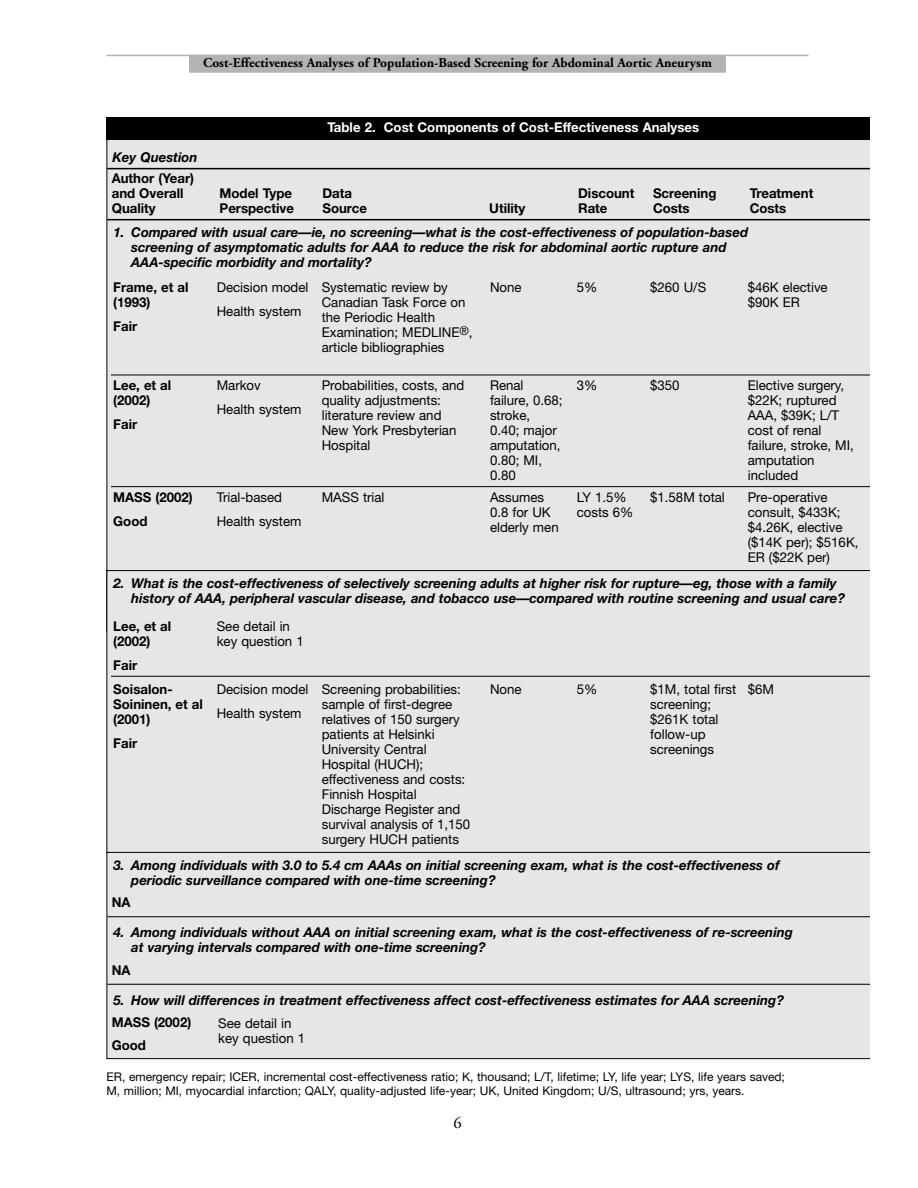
<style>
.page{position:relative;width:918px;height:1188px;background:#fff}
.page>*{position:absolute;margin:0;border:0;box-sizing:border-box;transform-origin:0 0}
.t1{font:16.5px "Adobe Garamond";color:#000}
.t2{font:13.5px/15px "Helvetica Neue";color:#000}
.t3{font:italic 700 13.5px/15px "Helvetica Neue";color:#000}
.t4{font:700 13.5px/15px "Helvetica Neue";color:#000}
.t5{font:700 13.5px "Adobe Garamond";color:#000}
.t6{font:700 13.5px "Helvetica Neue";color:#fff}
.t7{font:12px/13.5px "Helvetica Neue";color:#000}
.s1{font-size:12px}
</style>
<div class="page">
<div style="left:107px;top:140px;width:763px;height:430px;background:#e6e6e6"></div>
<div style="left:106px;top:570px;width:764px;height:283px;background:#e6e6e6"></div>
<hr style="left:106px;top:55px;width:702px;height:1px;background:#b3b3b3">
<div style="left:189px;top:55px;width:537px;height:18px;background:#b3b3b3"></div>
<div style="left:107px;top:117px;width:811px;height:23px;background:#000"></div>
<hr style="left:111px;top:375px;width:807px;height:1px;background:#000">
<hr style="left:111px;top:486px;width:807px;height:1px;background:#000">
<hr style="left:111px;top:676px;width:807px;height:1px;background:#000">
<div style="left:107px;top:852px;width:763px;height:207px;background:#e6e6e6"></div>
<div style="left:870px;top:99px;width:48px;height:990px;background:#fff"></div>
<p class="t5" style="left:203px;top:57px;width:510px">Cost-Effectiveness Analyses of Population-Based Screening for Abdominal Aortic Aneurysm</p>
<p class="t3" style="left:112px;top:151px;width:87px">Key Question</p>
<p class="t4" style="left:112px;top:172px;width:84px">Author (Year) and Overall</p>
<p class="t6" style="left:327px;top:122px;width:373px">Table 2. Cost Components of Cost-Effectiveness Analyses</p>
<p class="t4" style="left:220px;top:187px;width:74px">Model Type</p>
<p class="t4" style="left:322px;top:187px;width:31px">Data</p>
<p class="t4" style="left:578px;top:187px;width:58px">Discount</p>
<p class="t4" style="left:653px;top:187px;width:65px">Screening</p>
<p class="t4" style="left:750px;top:187px;width:65px">Treatment</p>
<p class="t4" style="left:112px;top:202px;width:46px">Quality</p>
<p class="t4" style="left:220px;top:202px;width:76px">Perspective</p>
<p class="t4" style="left:322px;top:202px;width:46px">Source</p>
<p class="t4" style="left:489px;top:202px;width:38px">Utility</p>
<p class="t4" style="left:578px;top:202px;width:31px">Rate</p>
<p class="t4" style="left:653px;top:202px;width:38px">Costs</p>
<p class="t4" style="left:750px;top:202px;width:38px">Costs</p>
<p class="t3" style="left:131px;top:226px;width:618px;text-indent:-18px">1. Compared with usual care—ie, no screening—what is the cost-effectiveness of population-based screening of asymptomatic adults for AAA to reduce the risk for abdominal aortic rupture and<br>AAA-specific morbidity and mortality?</p>
<p class="t4" style="left:113px;top:281px;width:77px">Frame, et al (1993)</p>
<p class="t4" style="left:113px;top:320px;width:25px">Fair</p>
<p class="t4" style="left:113px;top:379px;width:60px">Lee, et al (2002)</p>
<p class="t4" style="left:113px;top:418px;width:25px">Fair</p>
<p class="t2" style="left:217px;top:276px;width:93px;line-height:24px">Decision model<br>Health system</p>
<p class="t2" style="left:322px;top:281px;width:152px">Systematic review by<br>Canadian Task Force on the Periodic Health<br>Examination; MEDLINE<span class="s1">®</span>, article bibliographies</p>
<p class="t2" style="left:490px;top:281px;width:33px">None</p>
<p class="t2" style="left:577px;top:281px;width:22px">5%</p>
<p class="t2" style="left:650px;top:281px;width:57px">$260 U/S</p>
<p class="t2" style="left:748px;top:281px;width:82px">$46K elective $90K ER</p>
<p class="t2" style="left:217px;top:374px;width:86px;line-height:24px">Markov<br>Health system</p>
<p class="t2" style="left:322px;top:379px;width:144px">Probabilities, costs, and quality adjustments: literature review and<br>New York Presbyterian<br>Hospital</p>
<p class="t2" style="left:490px;top:379px;width:74px">Renal failure, 0.68; stroke,<br>0.40; major amputation,<br>0.80; MI,<br>0.80</p>
<p class="t2" style="left:577px;top:379px;width:22px">3%</p>
<p class="t2" style="left:650px;top:379px;width:31px">$350</p>
<p class="t2" style="left:748px;top:379px;width:108px">Elective surgery, $22K; ruptured<br>AAA, $39K; L/T cost of renal failure, stroke, MI, amputation included</p>
<p class="t4" style="left:113px;top:487px;width:81px;line-height:24px">MASS (2002)<br>Good</p>
<p class="t2" style="left:217px;top:487px;width:86px;line-height:24px">Trial-based<br>Health system</p>
<p class="t2" style="left:322px;top:491px;width:64px">MASS trial</p>
<p class="t2" style="left:490px;top:491px;width:70px">Assumes<br>0.8 for UK elderly men</p>
<p class="t2" style="left:577px;top:491px;width:58px">LY 1.5% costs 6%</p>
<p class="t2" style="left:650px;top:491px;width:76px">$1.58M total</p>
<p class="t2" style="left:748px;top:491px;width:112px">Pre-operative consult, $433K; $4.26K, elective ($14K per); $516K,<br>ER ($22K per)</p>
<p class="t3" style="left:131px;top:577px;width:715px;text-indent:-18px">2. What is the cost-effectiveness of selectively screening adults at higher risk for rupture—eg, those with a family history of AAA, peripheral vascular disease, and tobacco use—compared with routine screening and usual care?</p>
<p class="t4" style="left:113px;top:620px;width:60px">Lee, et al (2002)</p>
<p class="t4" style="left:113px;top:659px;width:25px">Fair</p>
<p class="t2" style="left:217px;top:620px;width:88px">See detail in key question 1</p>
<p class="t2" style="left:217px;top:679px;width:93px;line-height:24px">Decision model<br>Health system</p>
<p class="t2" style="left:322px;top:683px;width:150px">Screening probabilities: sample of first-degree relatives of 150 surgery patients at Helsinki<br>University Central<br>Hospital (HUCH); effectiveness and costs:<br>Finnish Hospital<br>Discharge Register and survival analysis of 1,150 surgery HUCH patients</p>
<p class="t2" style="left:490px;top:683px;width:33px">None</p>
<p class="t2" style="left:577px;top:683px;width:22px">5%</p>
<p class="t2" style="left:650px;top:683px;width:87px">$1M, total first screening; $261K total follow-up screenings</p>
<p class="t2" style="left:748px;top:683px;width:28px">$6M</p>
<p class="t3" style="left:131px;top:859px;width:650px;text-indent:-18px">3. Among individuals with 3.0 to 5.4 cm AAAs on initial screening exam, what is the cost-effectiveness of periodic surveillance compared with one-time screening?</p>
<p class="t4" style="left:112px;top:896px;width:20px">NA</p>
<p class="t3" style="left:131px;top:926px;width:663px;text-indent:-18px">4. Among individuals without AAA on initial screening exam, what is the cost-effectiveness of re-screening at varying intervals compared with one-time screening?</p>
<p class="t4" style="left:112px;top:964px;width:20px">NA</p>
<p class="t3" style="left:113px;top:994px;width:672px">5. How will differences in treatment effectiveness affect cost-effectiveness estimates for AAA screening?</p>
<p class="t4" style="left:112px;top:1013px;width:81px;line-height:22.5px">MASS (2002)<br>Good</p>
<p class="t2" style="left:218px;top:1017px;width:88px">See detail in key question 1</p>
<p class="t4" style="left:113px;top:683px;width:91px">Soisalon-<br>Soininen, et al (2001)</p>
<p class="t4" style="left:113px;top:737px;width:25px">Fair</p>
<p class="t7" style="left:107px;top:1071px;width:680px">ER, emergency repair; ICER, incremental cost-effectiveness ratio; K, thousand; L/T, lifetime; LY, life year; LYS, life years saved;<br>M, million; MI, myocardial infarction; QALY, quality-adjusted life-year; UK, United Kingdom; U/S, ultrasound; yrs, years.</p>
<p class="t1" style="left:453px;top:1116px;width:10px">6</p>
</div>
